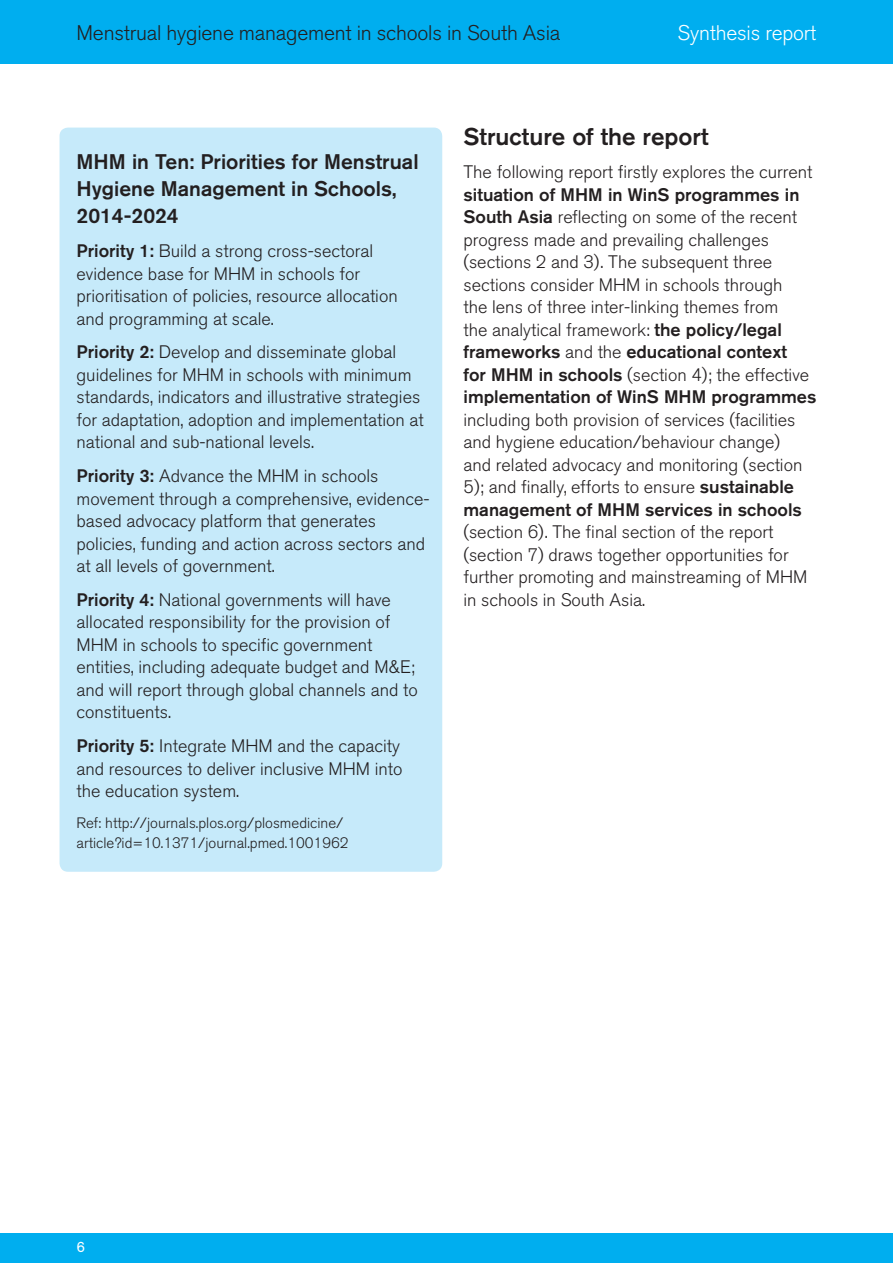
<style>
.page{position:relative;width:893px;height:1263px;background:#fff}
.page>*{position:absolute;margin:0;border:0;box-sizing:border-box;transform-origin:0 0}
.t1{font:500 24px "Akzidenz Grotesk BQ";color:#231f20}
.t2{font:500 21px/27px "Akzidenz Grotesk BQ";color:#231f20}
.t3{font:300 21px "Akzidenz Grotesk BQ";letter-spacing:-.01em;color:#231f20}
.t4{font:300 21px "Akzidenz Grotesk BQ";letter-spacing:-.01em;color:#fff}
.t5{font:300 18px/22.5px "Akzidenz Grotesk BQ";color:#231f20}
.t6{font:300 15px/19.5px "Akzidenz Grotesk BQ";color:#231f20}
.t7{font:15px "Akzidenz Grotesk BQ";color:#fff}
.s1{font-weight:500}
</style>
<div class="page">
<div style="left:0;top:1233px;width:893px;height:30px;background:#00aeef"></div>
<div style="left:0;top:0;width:893px;height:64px;background:#00aeef"></div>
<div style="left:60px;top:128px;width:382px;height:744px;background:#c6eafa;border-radius:9px"></div>
<p class="t3" style="left:77px;top:21px;width:485px">Menstrual hygiene management in schools in South Asia</p>
<p class="t4" style="left:678px;top:21px;width:140px">Synthesis report</p>
<p class="t2" style="left:77px;top:148px;width:344px">MHM in Ten: Priorities for Menstrual<br>Hygiene Management in Schools,<br>2014-2024</p>
<p class="t5" style="left:77px;top:240px;width:323px"><span class="s1">Priority 1:</span> Build a strong cross-sectoral evidence base for MHM in schools for prioritisation of policies, resource allocation and programming at scale.</p>
<p class="t5" style="left:77px;top:341px;width:349px"><span class="s1">Priority 2:</span> Develop and disseminate global guidelines for MHM in schools with minimum standards, indicators and illustrative strategies for adaptation, adoption and implementation at national and sub-national levels.</p>
<p class="t5" style="left:77px;top:465px;width:354px"><span class="s1">Priority 3:</span> Advance the MHM in schools movement through a comprehensive, evidence&shy;based advocacy platform that generates policies, funding and action across sectors and at all levels of government.</p>
<p class="t5" style="left:77px;top:589px;width:343px"><span class="s1">Priority 4:</span> National governments will have allocated responsibility for the provision of MHM in schools to specific government entities, including adequate budget and M&amp;E; and will report through global channels and to constituents.</p>
<p class="t5" style="left:77px;top:735px;width:328px"><span class="s1">Priority 5:</span> Integrate MHM and the capacity and resources to deliver inclusive MHM into the education system.</p>
<p class="t6" style="left:77px;top:813px;width:274px">Ref: http://journals.plos.org/plosmedicine/ article?id=10.1371/journal.pmed.1001962</p>
<h1 class="t1" style="left:463px;top:121px;width:247px">Structure of the report</h1>
<p class="t5" style="left:463px;top:161px;width:350px">The following report firstly explores the current</p>
<p class="t5" style="left:463px;top:184px;width:354px"><span class="s1">situation of MHM in WinS programmes in South Asia</span> reflecting on some of the recent progress made and prevailing challenges (sections 2 and 3). The subsequent three sections consider MHM in schools through<br>the lens of three inter-linking themes from<br>the analytical framework: <span class="s1">the policy/legal frameworks</span> and the <span class="s1">educational context<br>for MHM in schools</span> (section 4); the effective <span class="s1">implementation of WinS MHM programmes</span></p>
<p class="t5" style="left:463px;top:409px;width:340px">including both provision of services (facilities and hygiene education/behaviour change) and related advocacy and monitoring (section 5); and finally, efforts to ensure <span class="s1">sustainable management of MHM services in schools</span></p>
<p class="t5" style="left:463px;top:521px;width:345px">(section 6). The final section of the report (section 7) draws together opportunities for further promoting and mainstreaming of MHM in schools in South Asia.</p>
<p class="t7" style="left:77px;top:1238px;width:10px">6</p>
</div>
